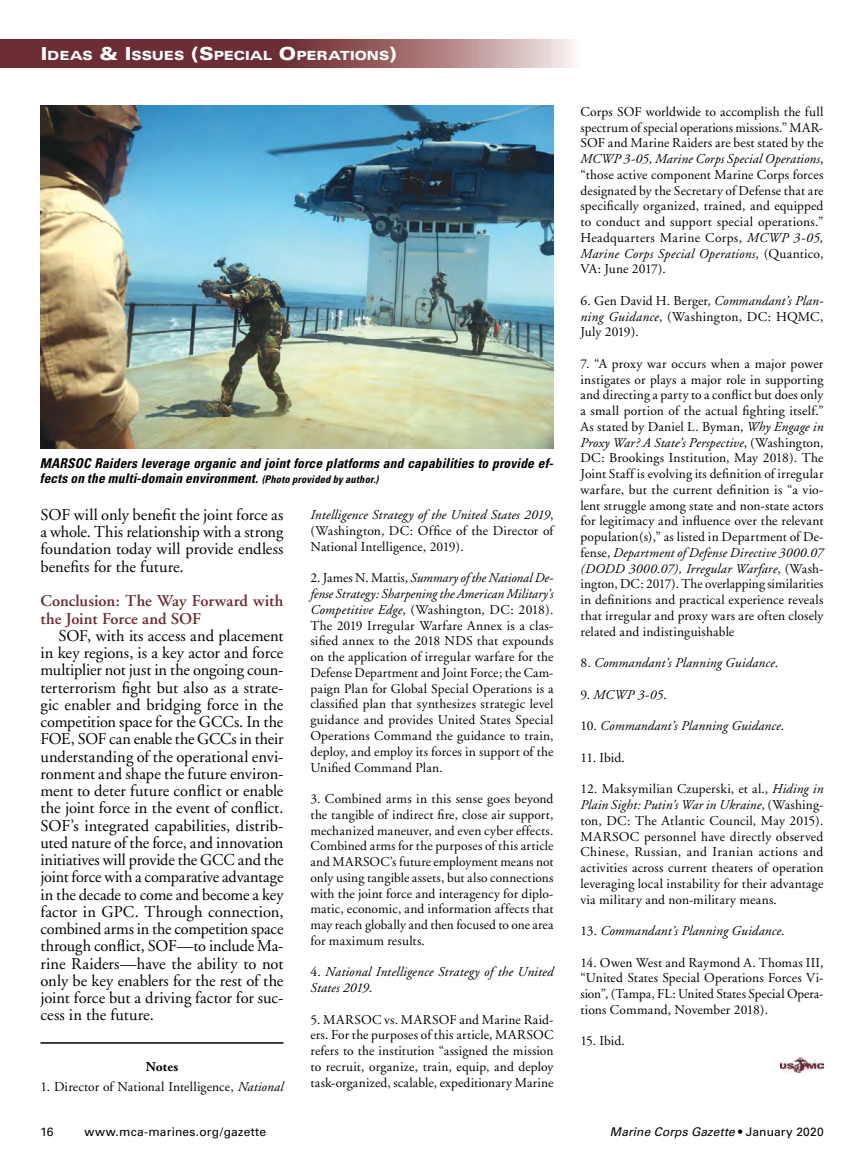
<style>
.page{position:relative;width:864px;height:1175px;background:#fff}
.page>*{position:absolute;margin:0;border:0;box-sizing:border-box;transform-origin:0 0}
.t1{font:16.5px/17.2px "Adobe Garamond";color:#000;text-align:justify}
.t2{font:600 16.5px/17.2px "Adobe Garamond";letter-spacing:-.005em;color:#6d2c34}
.t3{font:13.5px/15.8px "Adobe Garamond";letter-spacing:.01em;color:#000;text-align:justify}
.t4{font:italic 13.5px/15.8px "Adobe Garamond";letter-spacing:.01em;color:#000}
.t5{font:italic 700 condensed 13.5px/15px "Univers";letter-spacing:.01em;color:#000}
.t6{font:700 13.5px "Adobe Garamond";letter-spacing:.005em;color:#000}
.t7{font:900 expanded 12.6px "Univers";letter-spacing:-.005em;color:#fff}
.t8{font:italic 12px "Univers";letter-spacing:.015em;color:#000}
.t9{font:12px "Univers";letter-spacing:.02em;color:#000}
.s1{font-size:18px}
.s2{font-size:10.5px}
.s3{font-style:italic}
.s4{font-style:normal}
</style>
<div class="page">
<img style="left:40px;top:106px;width:514px;height:342px">
<img style="left:781px;top:1057px;width:43px;height:15px">
<img style="left:0;top:40px;width:575px;height:28px">
<hr style="left:40px;top:1042px;width:244px;height:1px;background:#000">
<p class="t7" style="left:41px;top:51px;width:358px"><span class="s1">I</span>DEAS <span class="s1">&amp; I</span>SSUES <span class="s1">(S</span>PECIAL <span class="s1">O</span>PERATIONS<span class="s1">)</span></p>
<p class="t5" style="left:40px;top:457px;width:515px">MARSOC Raiders leverage organic and joint force platforms and capabilities to provide ef&shy;fects on the multi-domain environment. <span class="s2">(Photo provided by author.)</span></p>
<p class="t1" style="left:40px;top:507px;width:245px">SOF will only benefit the joint force as a whole. This relationship with a strong foundation today will provide endless benefits for the future.</p>
<p class="t2" style="left:40px;top:592px;width:245px">Conclusion: The Way Forward with the Joint Force and SOF</p>
<p class="t1" style="left:40px;top:628px;width:245px;text-indent:18px">SOF, with its access and placement in key regions, is a key actor and force multiplier not just in the ongoing coun&shy;terterrorism fight but also as a strate&shy;gic enabler and bridging force in the competition space for the GCCs. In the FOE, SOF can enable the GCCs in their understanding of the operational envi&shy;ronment and shape the future environ&shy;ment to deter future conflict or enable the joint force in the event of conflict.<br>SOF’s integrated capabilities, distrib&shy;uted nature of the force, and innovation initiatives will provide the GCC and the joint force with a comparative advantage in the decade to come and become a key factor in GPC. Through connection, combined arms in the competition space through conflict, SOF—to include Ma&shy;rine Raiders—have the ability to not only be key enablers for the rest of the joint force but a driving factor for suc&shy;cess in the future.</p>
<p class="t6" style="left:146px;top:1058px;width:34px">Notes</p>
<p class="t3" style="left:40px;top:1080px;width:245px">1. Director of National Intelligence, <span class="s3">National</span></p>
<p class="t3" style="left:310px;top:508px;width:244px"><span class="s3">Intelligence Strategy of the United States 2019</span>, (Washington, DC: Office of the Director of National Intelligence, 2019).</p>
<p class="t3" style="left:310px;top:571px;width:245px">2. James N. Mattis, <span class="s3">Summary of the National De&shy;fense Strategy: Sharpening the American Military’s Competitive Edge</span>, (Washington, DC: 2018).<br>The 2019 Irregular Warfare Annex is a clas&shy;sified annex to the 2018 NDS that expounds on the application of irregular warfare for the Defense Department and Joint Force; the Cam&shy;paign Plan for Global Special Operations is a classified plan that synthesizes strategic level guidance and provides United States Special Operations Command the guidance to train, deploy, and employ its forces in support of the Unified Command Plan.</p>
<p class="t3" style="left:310px;top:792px;width:245px">3. Combined arms in this sense goes beyond the tangible of indirect fire, close air support, mechanized maneuver, and even cyber effects.<br>Combined arms for the purposes of this article and MARSOC’s future employment means not only using tangible assets, but also connections with the joint force and interagency for diplo&shy;matic, economic, and information affects that may reach globally and then focused to one area for maximum results.</p>
<p class="t4" style="left:310px;top:965px;width:245px"><span class="s4">4.</span> National Intelligence Strategy of the United<br>States 2019<span class="s4">.</span></p>
<p class="t3" style="left:310px;top:1012px;width:245px">5. MARSOC vs. MARSOF and Marine Raid&shy;ers. For the purposes of this article, MARSOC refers to the institution “assigned the mission to recruit, organize, train, equip, and deploy task-organized, scalable, expeditionary Marine</p>
<p class="t3" style="left:580px;top:105px;width:245px">Corps SOF worldwide to accomplish the full spectrum of special operations missions.” MAR-SOF and Marine Raiders are best stated by the <span class="s3">MCWP 3-05, Marine Corps Special Operations</span>, “those active component Marine Corps forces designated by the Secretary of Defense that are specifically organized, trained, and equipped to conduct and support special operations.” Headquarters Marine Corps, <span class="s3">MCWP 3-05, Marine Corps Special Operations</span>, (Quantico, VA: June 2017).</p>
<p class="t3" style="left:580px;top:294px;width:245px">6. Gen David H. Berger, <span class="s3">Commandant’s Plan&shy;ning Guidance</span>, (Washington, DC: HQMC, July 2019).</p>
<p class="t3" style="left:580px;top:357px;width:245px">7. “A proxy war occurs when a major power instigates or plays a major role in supporting and directing a party to a conflict but does only a small portion of the actual fighting itself.” As stated by Daniel L. Byman, <span class="s3">Why Engage in Proxy War? A State’s Perspective</span>, (Washington, DC: Brookings Institution, May 2018). The Joint Staff is evolving its definition of irregular warfare, but the current definition is “a vio&shy;lent struggle among state and non-state actors for legitimacy and influence over the relevant population(s),” as listed in Department of De&shy;fense, <span class="s3">Department of Defense Directive 3000.07 (DODD 3000.07), Irregular Warfare</span>, (Wash&shy;ington, DC: 2017). The overlapping similarities in definitions and practical experience reveals that irregular and proxy wars are often closely related and indistinguishable</p>
<p class="t4" style="left:580px;top:656px;width:199px"><span class="s4">8.</span> Commandant’s Planning Guidance<span class="s4">.</span></p>
<p class="t4" style="left:581px;top:688px;width:88px"><span class="s4">9.</span> MCWP 3-05<span class="s4">.</span></p>
<p class="t4" style="left:581px;top:719px;width:205px"><span class="s4">10.</span> Commandant’s Planning Guidance<span class="s4">.</span></p>
<p class="t3" style="left:581px;top:751px;width:46px">11. Ibid.</p>
<p class="t3" style="left:580px;top:782px;width:245px">12. Maksymilian Czuperski, et al., <span class="s3">Hiding in Plain Sight: Putin’s War in Ukraine</span>, (Washing&shy;ton, DC: The Atlantic Council, May 2015).<br>MARSOC personnel have directly observed Chinese, Russian, and Iranian actions and activities across current theaters of operation leveraging local instability for their advantage via military and non-military means.</p>
<p class="t4" style="left:580px;top:924px;width:205px"><span class="s4">13.</span> Commandant’s Planning Guidance<span class="s4">.</span></p>
<p class="t3" style="left:580px;top:955px;width:245px">14. Owen West and Raymond A. Thomas III, “United States Special Operations Forces Vi&shy;sion”, (Tampa, FL: United States Special Opera&shy;tions Command, November 2018).</p>
<p class="t3" style="left:580px;top:1034px;width:46px">15. Ibid.</p>
<p class="t9" style="left:40px;top:1127px;width:15px">16</p>
<p class="t9" style="left:84px;top:1127px;width:183px">www.mca-marines.org/gazette</p>
<p class="t8" style="left:610px;top:1125px;width:215px">Marine Corps Gazette <span class="s4">• January 2020</span></p>
</div>
